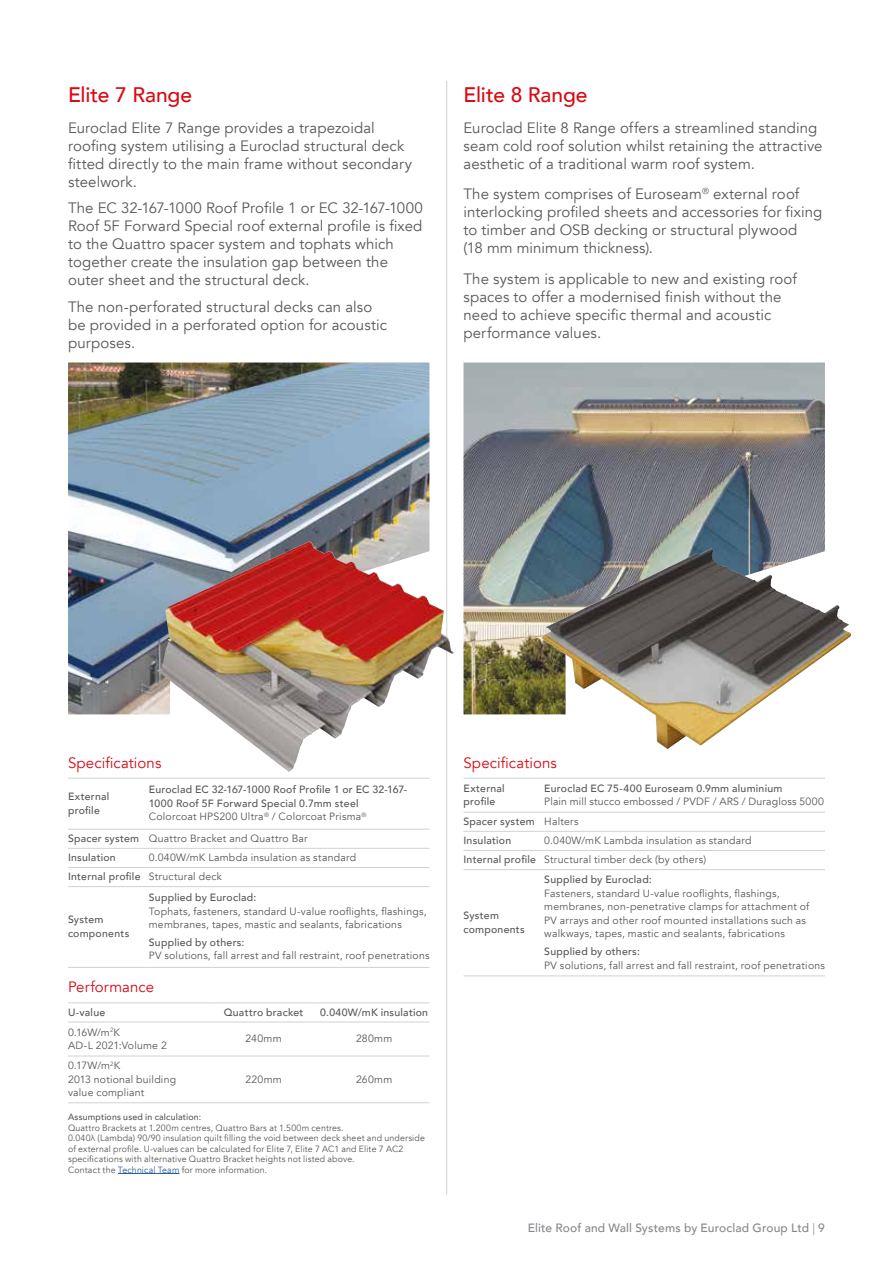
<style>
.page{position:relative;width:893px;height:1263px;background:#fff}
.page>*{position:absolute;margin:0;border:0;box-sizing:border-box;transform-origin:0 0}
.t1{font:500 21px "Avenir";letter-spacing:-.005em;color:#d90912}
.t2{font:15px/18px "Avenir";letter-spacing:.005em;color:#575756}
.t3{font:15px "Avenir";letter-spacing:.005em;color:#d90912}
.t4{font:500 12px "Avenir";letter-spacing:.01em;color:#86878c}
.t5{font:10.5px/13.5px "Avenir";letter-spacing:.02em;color:#575756}
.t6{font:500 10.5px/13.5px "Avenir";letter-spacing:.025em;color:#575756}
.t7{font:9px/10.5px "Avenir";letter-spacing:.015em;color:#575756}
.t8{font:500 9px "Avenir";letter-spacing:.02em;color:#575756}
.s1{font-weight:400}
.s2{font-weight:500}
.s3{font-family:"Century Gothic"}
.s4{color:#275b9b}
.s5{font-weight:300}
</style>
<div class="page">
<img style="left:68px;top:362px;width:361px;height:352px">
<img style="left:463px;top:362px;width:362px;height:352px">
<hr style="left:118px;top:1173px;width:61px;height:1px;background:#275b9b">
<hr style="left:149px;top:778px;width:280px;height:1px;background:#d0d2d4">
<hr style="left:149px;top:829px;width:280px;height:1px;background:#d0d2d4">
<hr style="left:149px;top:848px;width:280px;height:1px;background:#d0d2d4">
<hr style="left:149px;top:867px;width:280px;height:1px;background:#d0d2d4">
<hr style="left:149px;top:886px;width:280px;height:1px;background:#d0d2d4">
<hr style="left:149px;top:967px;width:280px;height:1px;background:#d0d2d4">
<hr style="left:68px;top:778px;width:81px;height:1px;background:#d0d2d4">
<hr style="left:68px;top:829px;width:81px;height:1px;background:#d0d2d4">
<hr style="left:68px;top:848px;width:81px;height:1px;background:#d0d2d4">
<hr style="left:68px;top:867px;width:81px;height:1px;background:#d0d2d4">
<hr style="left:68px;top:886px;width:81px;height:1px;background:#d0d2d4">
<hr style="left:68px;top:967px;width:81px;height:1px;background:#d0d2d4">
<hr style="left:208px;top:1002px;width:111px;height:1px;background:#d0d2d4">
<hr style="left:319px;top:1002px;width:110px;height:1px;background:#d0d2d4">
<hr style="left:208px;top:1022px;width:111px;height:1px;background:#d0d2d4">
<hr style="left:319px;top:1022px;width:110px;height:1px;background:#d0d2d4">
<hr style="left:208px;top:1056px;width:111px;height:1px;background:#d0d2d4">
<hr style="left:319px;top:1056px;width:110px;height:1px;background:#d0d2d4">
<hr style="left:208px;top:1102px;width:111px;height:1px;background:#d0d2d4">
<hr style="left:319px;top:1102px;width:110px;height:1px;background:#d0d2d4">
<hr style="left:68px;top:1002px;width:140px;height:1px;background:#d0d2d4">
<hr style="left:68px;top:1022px;width:140px;height:1px;background:#d0d2d4">
<hr style="left:68px;top:1056px;width:140px;height:1px;background:#d0d2d4">
<hr style="left:68px;top:1102px;width:140px;height:1px;background:#d0d2d4">
<hr style="left:544px;top:778px;width:281px;height:1px;background:#d0d2d4">
<hr style="left:544px;top:812px;width:281px;height:1px;background:#d0d2d4">
<hr style="left:544px;top:831px;width:281px;height:1px;background:#d0d2d4">
<hr style="left:544px;top:850px;width:281px;height:1px;background:#d0d2d4">
<hr style="left:544px;top:869px;width:281px;height:1px;background:#d0d2d4">
<hr style="left:544px;top:976px;width:281px;height:1px;background:#d0d2d4">
<hr style="left:463px;top:778px;width:81px;height:1px;background:#d0d2d4">
<hr style="left:463px;top:812px;width:81px;height:1px;background:#d0d2d4">
<hr style="left:463px;top:831px;width:81px;height:1px;background:#d0d2d4">
<hr style="left:463px;top:850px;width:81px;height:1px;background:#d0d2d4">
<hr style="left:463px;top:869px;width:81px;height:1px;background:#d0d2d4">
<hr style="left:463px;top:976px;width:81px;height:1px;background:#d0d2d4">
<hr style="left:446px;top:81px;width:1px;height:1114px;background:#d0d2d4">
<img style="left:157px;top:541px;width:280px;height:231px">
<img style="left:542px;top:548px;width:309px;height:201px">
<h1 class="t1" style="left:68px;top:76px;width:126px">Elite 7 Range</h1>
<p class="t2" style="left:68px;top:119px;width:346px">Euroclad Elite 7 Range provides a trapezoidal roofing system utilising a Euroclad structural deck fitted directly to the main frame without secondary steelwork.</p>
<p class="t2" style="left:68px;top:199px;width:356px">The EC 32-167-1000 Roof Profile 1 or EC 32-167-1000<br>Roof 5F Forward Special roof external profile is fixed to the Quattro spacer system and tophats which together create the insulation gap between the outer sheet and the structural deck.</p>
<p class="t2" style="left:68px;top:298px;width:321px">The non-perforated structural decks can also be provided in a perforated option for acoustic purposes.</p>
<h1 class="t1" style="left:463px;top:76px;width:126px">Elite 8 Range</h1>
<p class="t2" style="left:463px;top:119px;width:361px">Euroclad Elite 8 Range offers a streamlined standing seam cold roof solution whilst retaining the attractive aesthetic of a traditional warm roof system.</p>
<p class="t2" style="left:463px;top:185px;width:360px">The system comprises of Euroseam<sup>®</sup> external roof interlocking profiled sheets and accessories for fixing to timber and OSB decking or structural plywood<br>(18 mm minimum thickness).</p>
<p class="t2" style="left:463px;top:270px;width:335px">The system is applicable to new and existing roof spaces to offer a modernised finish without the need to achieve specific thermal and acoustic performance values.</p>
<p class="t3" style="left:68px;top:753px;width:95px">Specifications</p>
<p class="t6" style="left:68px;top:789px;width:43px">External profile</p>
<p class="t6" style="left:149px;top:782px;width:260px">Euroclad EC 32-167-1000 Roof Profile 1 or EC 32-167-<br>1000 Roof 5F Forward Special 0.7mm steel<br><span class="s1">Colorcoat HPS200 Ultra</span><sup>®</sup> <span class="s1">/ Colorcoat Prisma</span><sup>®</sup></p>
<p class="t5" style="left:68px;top:829px;width:241px;line-height:19.2px"><span class="s2">Spacer system</span> Quattro Bracket and Quattro Bar<br><span class="s2">Insulation</span></p>
<p class="t5" style="left:68px;top:848px;width:290px;line-height:19.2px;text-indent:81px">0.040W/mK Lambda insulation as standard<br><span class="s2">Internal profile</span> Structural deck</p>
<p class="t6" style="left:68px;top:912px;width:63px">System components</p>
<p class="t6" style="left:149px;top:890px;width:109px">Supplied by Euroclad:</p>
<p class="t5" style="left:149px;top:904px;width:279px">Tophats, fasteners, standard U-value rooflights, flashings, membranes, tapes, mastic and sealants, fabrications</p>
<p class="t6" style="left:149px;top:935px;width:97px">Supplied by others:</p>
<p class="t5" style="left:149px;top:949px;width:282px">PV solutions, fall arrest and fall restraint, roof penetrations</p>
<p class="t3" style="left:68px;top:978px;width:88px">Performance</p>
<p class="t6" style="left:68px;top:1005px;width:39px">U-value</p>
<p class="t6" style="left:224px;top:1005px;width:81px">Quattro bracket</p>
<p class="t6" style="left:320px;top:1005px;width:109px">0.040W/mK insulation</p>
<p class="t5" style="left:68px;top:1025px;width:100px">0.16W/m<sup>2</sup>K<br>AD-L 2021:Volume 2</p>
<p class="t5" style="left:246px;top:1032px;width:38px">240mm</p>
<p class="t5" style="left:356px;top:1032px;width:38px">280mm</p>
<p class="t5" style="left:68px;top:1059px;width:110px">0.17W/m<sup>2</sup>K<br>2013 notional building value compliant</p>
<p class="t5" style="left:245px;top:1072px;width:38px">220mm</p>
<p class="t5" style="left:356px;top:1072px;width:38px">260mm</p>
<p class="t8" style="left:68px;top:1109px;width:135px">Assumptions used in calculation:</p>
<p class="t7" style="left:68px;top:1122px;width:358px">Quattro Brackets at 1.200m centres, Quattro Bars at 1.500m centres.<br>0.040<span class="s3">λ</span> (Lambda) 90/90 insulation quilt filling the void between deck sheet and underside of external profile. U-values can be calculated for Elite 7, Elite 7 AC1 and Elite 7 AC2 specifications with alternative Quattro Bracket heights not listed above.<br>Contact the <span class="s4">Technical Team</span> for more information.</p>
<p class="t3" style="left:463px;top:753px;width:95px">Specifications</p>
<p class="t6" style="left:463px;top:781px;width:43px">External profile</p>
<p class="t6" style="left:544px;top:781px;width:240px">Euroclad EC 75-400 Euroseam 0.9mm aluminium</p>
<p class="t5" style="left:463px;top:792px;width:362px;line-height:19.5px;text-indent:81px">Plain mill stucco embossed / PVDF / ARS / Duragloss 5000<br><span class="s2">Spacer system</span> Halters<br><span class="s2">Insulation</span></p>
<p class="t5" style="left:463px;top:831px;width:290px;line-height:19.2px;text-indent:81px">0.040W/mK Lambda insulation as standard<br><span class="s2">Internal profile</span> Structural timber deck (by others)</p>
<p class="t6" style="left:463px;top:908px;width:63px">System components</p>
<p class="t6" style="left:544px;top:872px;width:109px">Supplied by Euroclad:</p>
<p class="t5" style="left:544px;top:887px;width:266px">Fasteners, standard U-value rooflights, flashings, membranes, non-penetrative clamps for attachment of PV arrays and other roof mounted installations such as walkways, tapes, mastic and sealants, fabrications</p>
<p class="t6" style="left:544px;top:944px;width:97px">Supplied by others:</p>
<p class="t5" style="left:544px;top:958px;width:282px">PV solutions, fall arrest and fall restraint, roof penetrations</p>
<p class="t4" style="left:528px;top:1218px;width:299px">Elite Roof and Wall Systems by Euroclad Group Ltd <span class="s5">|</span> 9</p>
</div>
